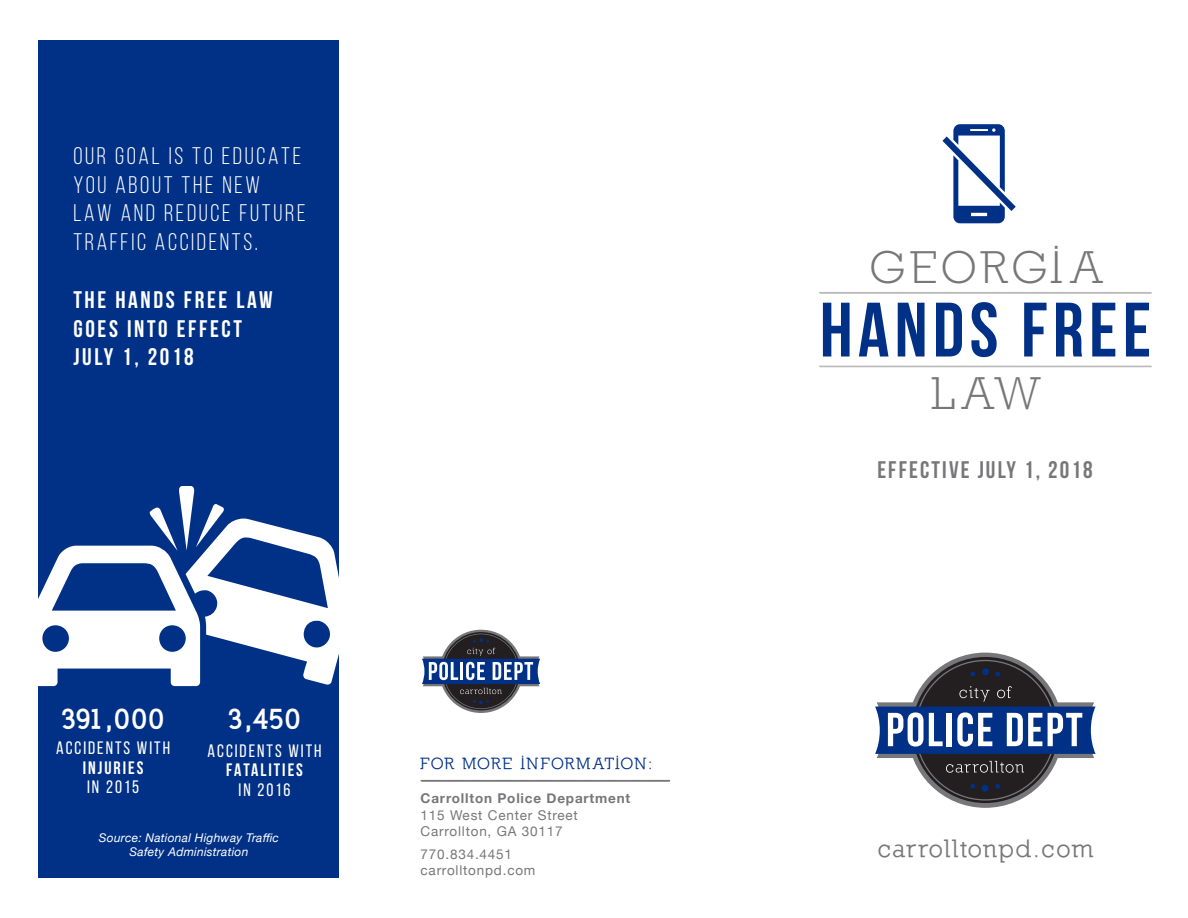
<style>
.page{position:relative;width:1188px;height:918px;background:#fff}
.page>*{position:absolute;margin:0;border:0;box-sizing:border-box;transform-origin:0 0}
.t1{font:700 76.8px "Bebas Neue";letter-spacing:.07em;color:#003186}
.t2{font:46.8px "Nilland";letter-spacing:.075em;color:#77777a}
.t3{font:900 27px "Nilland";color:#fff}
.t4{font:700 25.5px "Nilland";letter-spacing:.05em;color:#77777a}
.t5{font:24px/28.8px "Bebas Neue";letter-spacing:.11em;color:#fff}
.t6{font:700 24px/28.8px "Bebas Neue";letter-spacing:.11em;color:#fff}
.t7{font:700 24px "Bebas Neue";letter-spacing:.09em;color:#77777a}
.t8{font:18px "Bebas Neue";letter-spacing:.11em;color:#fff}
.t9{font:700 18px "Bebas Neue";letter-spacing:.11em;color:#fff}
.t10{font:700 16.5px "Nilland";letter-spacing:.06em;color:#003186}
.t11{font:13.5px "Helvetica Neue";letter-spacing:.06em;color:#77777a}
.t12{font:700 13.5px "Helvetica Neue";letter-spacing:.06em;color:#77777a}
.t13{font:italic 12px/14.4px "Helvetica Neue";letter-spacing:.02em;color:#fff;text-align:center}
</style>
<div class="page">
<svg style="left:875px;top:660px;width:221px;height:141px"></svg>
<svg style="left:439px;top:630px;width:84px;height:83px"></svg>
<svg style="left:422px;top:634px;width:118px;height:75px"></svg>
<div style="left:39px;top:40px;width:300px;height:838px;background:#003186"></div>
<svg style="left:38px;top:486px;width:301px;height:200px"></svg>
<svg style="left:942px;top:124px;width:74px;height:99px"></svg>
<svg style="left:819px;top:292px;width:333px;height:2px"></svg>
<svg style="left:819px;top:365px;width:333px;height:2px"></svg>
<svg style="left:420px;top:780px;width:250px;height:2px"></svg>
<p class="t5" style="left:73px;top:141px;width:234px">OUR GOAL IS TO EDUCATE<br>YOU ABOUT THE NEW<br>LAW AND REDUCE FUTURE<br>TRAFFIC ACCIDENTS.</p>
<p class="t6" style="left:73px;top:285px;width:201px">THE HANDS FREE LAW<br>GOES INTO EFFECT<br>JULY 1, 2018</p>
<p class="t3" style="left:61px;top:702px;width:106px">391,000</p>
<p class="t8" style="left:56px;top:738px;width:115px">ACCIDENTS WITH</p>
<p class="t9" style="left:83px;top:758px;width:62px">INJURIES</p>
<p class="t8" style="left:87px;top:777px;width:53px">IN 2015</p>
<p class="t13" style="left:99px;top:831px;width:182px">Source: National Highway Traffic<br>Safety Administration</p>
<p class="t3" style="left:228px;top:702px;width:75px">3,450</p>
<p class="t8" style="left:208px;top:741px;width:115px">ACCIDENTS WITH</p>
<p class="t9" style="left:226px;top:760px;width:78px">FATALITIES</p>
<p class="t8" style="left:239px;top:780px;width:53px">IN 2016</p>
<p class="t10" style="left:421px;top:753px;width:233px">FOR MORE INFORMATION:</p>
<p class="t12" style="left:421px;top:788px;width:211px">Carrollton Police Department</p>
<p class="t11" style="left:421px;top:805px;width:159px">115 West Center Street</p>
<p class="t11" style="left:421px;top:821px;width:144px">Carrollton, GA 30117</p>
<p class="t11" style="left:421px;top:844px;width:93px">770.834.4451</p>
<p class="t11" style="left:421px;top:860px;width:116px">carrolltonpd.com</p>
<p class="t2" style="left:869px;top:240px;width:234px">GEORGIA</p>
<p class="t1" style="left:820px;top:288px;width:333px">HANDS FREE</p>
<p class="t2" style="left:931px;top:366px;width:110px">LAW</p>
<p class="t7" style="left:877px;top:457px;width:217px">EFFECTIVE JULY 1, 2018</p>
<p class="t4" style="left:878px;top:834px;width:217px">carrolltonpd.com</p>
</div>
